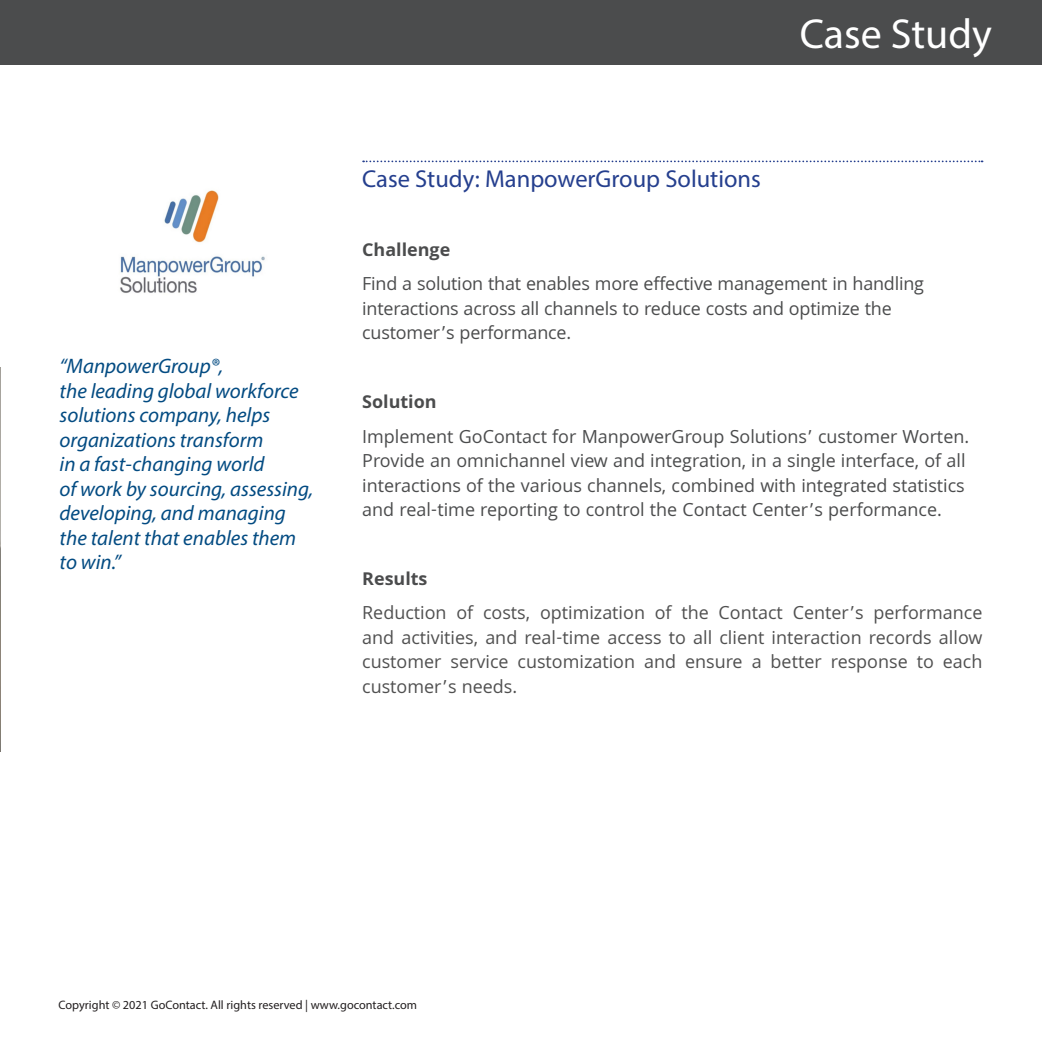
<style>
.page{position:relative;width:1042px;height:1042px;background:#fff}
.page>*{position:absolute;margin:0;border:0;box-sizing:border-box;transform-origin:0 0}
.t1{font:42px "Myriad Pro";color:#fff}
.Titulo{font:24.5px "Myriad Pro";color:#253f8e}
.Enfoque{font:italic 21px/24.5px "Myriad Pro";color:#034b82}
.corpo_texto{font:19.25px/24.5px "Khula";color:#4b4c4d}
.corpo_texto-2{font:19.25px/24.5px "Khula";color:#505050;text-align:justify}
.corpo_texto-3{font:700 19.25px "Khula";color:#4b4c4d}
.t2{font:12.25px "Myriad Pro";color:#231f20}
</style>
<div class="page">
<div style="left:0;top:0;width:1042px;height:64px;background:#4b4c4d"></div>
<hr style="left:0;top:0;width:1px;height:366px;background:#4b4c4d">
<img style="left:0;top:367px;width:1px;height:385px">
<img style="left:120px;top:190px;width:145px;height:103px">
<svg style="left:363px;top:160px;width:619px;height:2px"></svg>
<h1 class="t1" style="left:800px;top:8px;width:193px">Case Study</h1>
<p class="Titulo" style="left:362px;top:164px;width:400px">Case Study: ManpowerGroup Solutions</p>
<p class="Enfoque" style="left:60px;top:353px;width:255px">“ManpowerGroup®,<br>the leading global workforce solutions company, helps organizations transform<br>in a fast-changing world<br>of work by sourcing, assessing, developing, and managing the talent that enables them to win.”</p>
<p class="corpo_texto-3" style="left:362px;top:238px;width:90px">Challenge</p>
<p class="corpo_texto" style="left:362px;top:271px;width:563px">Find a solution that enables more effective management in handling interactions across all channels to reduce costs and optimize the customer’s performance.</p>
<p class="corpo_texto-3" style="left:362px;top:390px;width:76px">Solution</p>
<p class="corpo_texto" style="left:362px;top:424px;width:608px">Implement GoContact for ManpowerGroup Solutions’ customer Worten.<br>Provide an omnichannel view and integration, in a single interface, of all interactions of the various channels, combined with integrated statistics and real-time reporting to control the Contact Center’s performance.</p>
<p class="corpo_texto-3" style="left:362px;top:567px;width:67px">Results</p>
<p class="corpo_texto-2" style="left:362px;top:600px;width:622px">Reduction of costs, optimization of the Contact Center’s performance and activities, and real-time access to all client interaction records allow customer service customization and ensure a better response to each customer’s needs.</p>
<p class="t2" style="left:59px;top:997px;width:360px">Copyright © 2021 GoContact. All rights reserved | www.gocontact.com</p>
</div>
